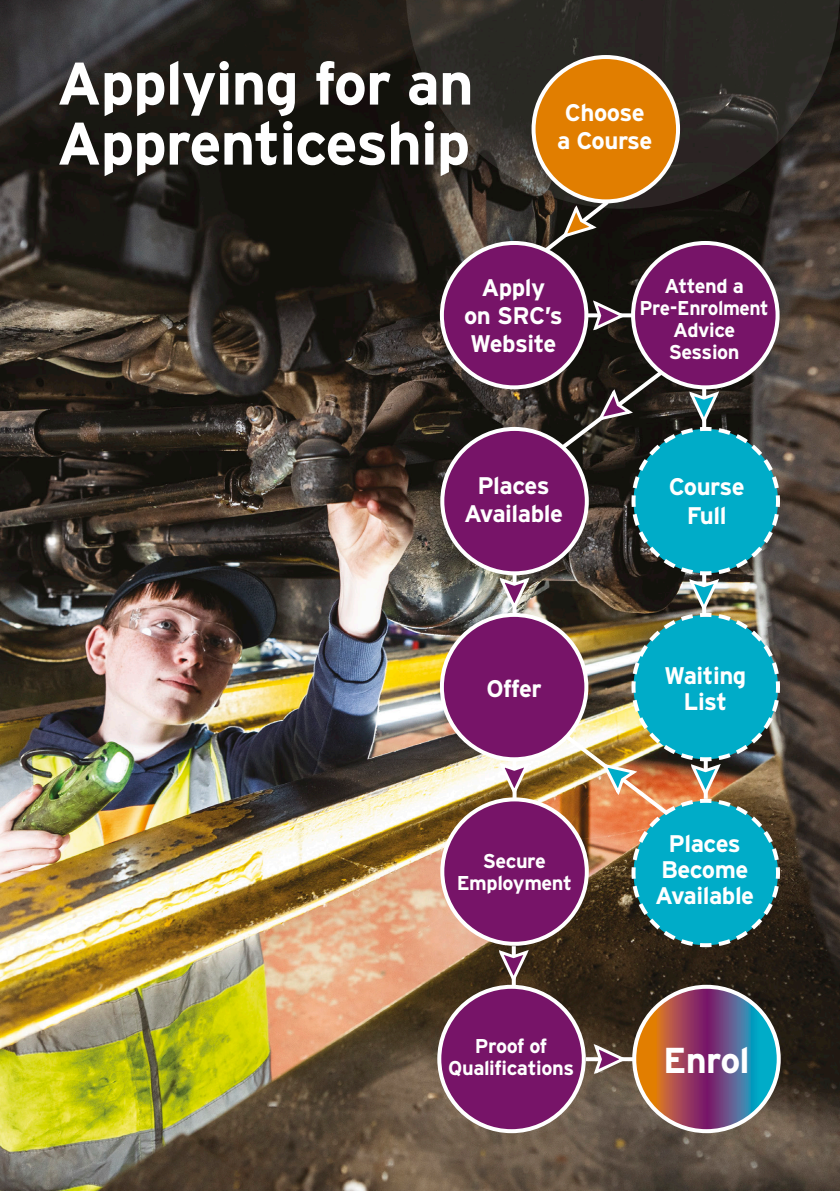
<style>
.page{position:relative;width:840px;height:1191px;background:#fff}
.page>*{position:absolute;margin:0;border:0;box-sizing:border-box;transform-origin:0 0}
.t1{font:700 60px/60px "Interstate";letter-spacing:-.02em;color:#fff}
.t2{font:700 36px "Interstate";letter-spacing:-.02em;color:#fff}
.t3{font:700 24px/28px "Interstate";letter-spacing:-.02em;color:#fff;text-align:center}
.t4{font:700 20px/22px "Interstate";letter-spacing:-.02em;color:#fff;text-align:center}
.t5{font:700 20px/22px "Interstate";letter-spacing:-.02em;color:#fff;text-align:center;scale:.96 1}
</style>
<div class="page">
<img style="left:0;top:0;width:839px;height:1191px">
<svg style="left:405px;top:0;width:434px;height:209px;background:#2e2b26"></svg>
<div style="left:533px;top:57px;width:144px;height:144px;background:#e17e00;border-radius:50%"></div>
<div style="left:531px;top:55px;width:148px;height:148px;border:4px solid #fff;border-radius:50%"></div>
<div style="left:441px;top:243px;width:145px;height:144px;background:#771468;border-radius:50%"></div>
<div style="left:439px;top:241px;width:149px;height:148px;border:4px solid #fff;border-radius:50%"></div>
<div style="left:632px;top:243px;width:145px;height:144px;background:#771468;border-radius:50%"></div>
<div style="left:630px;top:241px;width:149px;height:148px;border:4px solid #fff;border-radius:50%"></div>
<div style="left:442px;top:429px;width:144px;height:144px;background:#771468;border-radius:50%"></div>
<div style="left:442px;top:799px;width:144px;height:144px;background:#771468;border-radius:50%"></div>
<div style="left:439px;top:986px;width:144px;height:145px;background:#771468;border-radius:50%"></div>
<div style="left:437px;top:984px;width:148px;height:149px;border:4px solid #fff;border-radius:50%"></div>
<svg style="left:634px;top:986px;width:144px;height:145px;background:#826275"></svg>
<div style="left:632px;top:984px;width:148px;height:149px;border:4px solid #fff;border-radius:50%"></div>
<svg style="left:585px;top:1057px;width:48px;height:4px"></svg>
<svg style="left:585px;top:313px;width:47px;height:4px"></svg>
<svg style="left:590px;top:298px;width:35px;height:34px"></svg>
<svg style="left:591px;top:1041px;width:34px;height:34px"></svg>
<svg style="left:497px;top:939px;width:32px;height:52px"></svg>
<svg style="left:539px;top:194px;width:73px;height:62px;background:#4d4236"></svg>
<div style="left:441px;top:615px;width:145px;height:144px;background:#771468;border-radius:50%"></div>
<svg style="left:497px;top:569px;width:32px;height:50px"></svg>
<svg style="left:497px;top:755px;width:32px;height:49px"></svg>
<img style="left:557px;top:367px;width:224px;height:582px">
<p class="t1" style="left:57px;top:53px;width:418px">Applying for an<br>Apprenticeship</p>
<p class="t3" style="left:564px;top:98px;width:81px">Choose</p>
<p class="t3" style="left:557px;top:126px;width:97px">a Course</p>
<p class="t3" style="left:464px;top:273px;width:100px">Apply<br>on SRC’s<br>Website</p>
<p class="t4" style="left:664px;top:275px;width:81px">Attend a</p>
<p class="t5" style="left:639px;top:297px;width:136px">Pre-Enrolment<br>Advice</p>
<p class="t4" style="left:668px;top:341px;width:72px">Session</p>
<p class="t3" style="left:477px;top:471px;width:74px">Places</p>
<p class="t3" style="left:464px;top:499px;width:100px">Available</p>
<p class="t3" style="left:486px;top:674px;width:57px">Offer</p>
<p class="t4" style="left:456px;top:850px;width:117px">Secure<br>Employment</p>
<p class="t3" style="left:668px;top:473px;width:77px">Course</p>
<p class="t3" style="left:686px;top:501px;width:41px">Full</p>
<p class="t3" style="left:664px;top:661px;width:84px">Waiting</p>
<p class="t3" style="left:683px;top:687px;width:45px">List</p>
<p class="t3" style="left:668px;top:829px;width:74px">Places</p>
<p class="t3" style="left:655px;top:856px;width:100px;line-height:26px;text-align:left">Become<br>Available</p>
<p class="t4" style="left:448px;top:1035px;width:127px">Proof of<br>Qualifications</p>
<p class="t2" style="left:662px;top:1040px;width:88px">Enrol</p>
</div>
